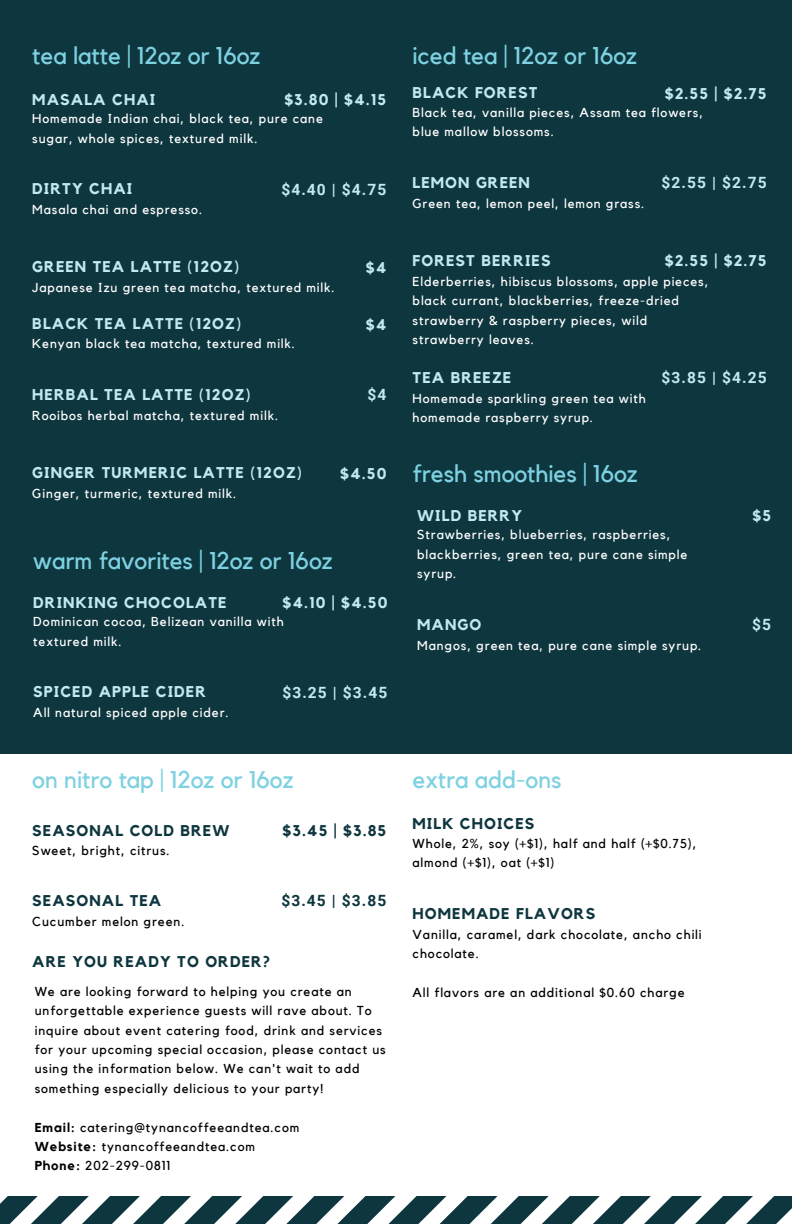
<style>
.page{position:relative;width:792px;height:1224px;background:#fff}
.page>*{position:absolute;margin:0;border:0;box-sizing:border-box;transform-origin:0 0}
.t1{font:24.2px "Kollektif";color:#7dd1e1}
.t2{font:700 15.5px "Kollektif";letter-spacing:.07em;color:#c1e9f1}
.t3{font:700 15.5px "Kollektif";letter-spacing:.07em;color:#0e363e}
.t4{font:700 15.5px "Roboto";letter-spacing:.07em;color:#c1e9f1}
.t5{font:700 15.5px "Roboto";color:#0e363e}
.t6{font:12.9px/19.4px "Kollektif";letter-spacing:.07em;color:#fff}
.t7{font:12.9px/19.4px "Kollektif";letter-spacing:.07em;color:#000}
.s1{font-weight:700}
</style>
<div class="page">
<div style="left:0;top:0;width:792px;height:754px;background:#0e363e"></div>
<svg style="left:0;top:1197px;width:792px;height:27px"></svg>
<h1 class="t1" style="left:32px;top:45px;width:230px">tea latte | 12oz or 16oz</h1>
<p class="t2" style="left:32px;top:92px;width:125px">MASALA CHAI</p>
<p class="t2" style="left:284px;top:93px;width:104px">$3.80 | $4.15</p>
<p class="t6" style="left:32px;top:110px;width:292px">Homemade Indian chai, black tea, pure cane sugar, whole spices, textured milk.</p>
<p class="t2" style="left:32px;top:182px;width:102px">DIRTY CHAI</p>
<p class="t6" style="left:32px;top:201px;width:171px">Masala chai and espresso.</p>
<p class="t2" style="left:32px;top:260px;width:208px">GREEN TEA LATTE (12OZ)</p>
<p class="t4" style="left:281px;top:180px;width:106px">$4.40 | $4.75</p>
<p class="t2" style="left:366px;top:260px;width:22px">$4</p>
<p class="t6" style="left:32px;top:279px;width:304px">Japanese Izu green tea matcha, textured milk.</p>
<p class="t2" style="left:32px;top:317px;width:210px">BLACK TEA LATTE (12OZ)</p>
<p class="t2" style="left:366px;top:317px;width:22px">$4</p>
<p class="t6" style="left:32px;top:334px;width:264px">Kenyan black tea matcha, textured milk.</p>
<p class="t2" style="left:32px;top:387px;width:220px">HERBAL TEA LATTE (12OZ)</p>
<p class="t6" style="left:32px;top:406px;width:247px">Rooibos herbal matcha, textured milk.</p>
<p class="t2" style="left:32px;top:466px;width:271px">GINGER TURMERIC LATTE (12OZ)</p>
<p class="t6" style="left:32px;top:485px;width:205px">Ginger, turmeric, textured milk.</p>
<p class="t4" style="left:367px;top:386px;width:20px">$4</p>
<p class="t2" style="left:340px;top:466px;width:48px">$4.50</p>
<h1 class="t1" style="left:33px;top:549px;width:301px">warm favorites | 12oz or 16oz</h1>
<p class="t2" style="left:33px;top:595px;width:195px">DRINKING CHOCOLATE</p>
<p class="t2" style="left:282px;top:595px;width:106px">$4.10 | $4.50</p>
<p class="t6" style="left:33px;top:612px;width:252px">Dominican cocoa, Belizean vanilla with textured milk.</p>
<p class="t2" style="left:33px;top:685px;width:174px">SPICED APPLE CIDER</p>
<p class="t6" style="left:33px;top:703px;width:197px">All natural spiced apple cider.</p>
<p class="t4" style="left:282px;top:683px;width:106px">$3.25 | $3.45</p>
<h1 class="t1" style="left:32px;top:768px;width:263px">on nitro tap | 12oz or 16oz</h1>
<p class="t3" style="left:32px;top:823px;width:199px">SEASONAL COLD BREW</p>
<p class="t7" style="left:32px;top:841px;width:139px">Sweet, bright, citrus.</p>
<p class="t3" style="left:283px;top:824px;width:105px">$3.45 | $3.85</p>
<p class="t3" style="left:32px;top:894px;width:131px">SEASONAL TEA</p>
<p class="t7" style="left:32px;top:912px;width:154px">Cucumber melon green.</p>
<p class="t3" style="left:32px;top:955px;width:240px">ARE YOU READY TO ORDER?</p>
<p class="t5" style="left:281px;top:892px;width:106px">$3.45 | $3.85</p>
<p class="t7" style="left:35px;top:982px;width:353px">We are looking forward to helping you create an unforgettable experience guests will rave about. To inquire about event catering food, drink and services for your upcoming special occasion, please contact us using the information below. We can't wait to add something especially delicious to your party!</p>
<p class="t7" style="left:35px;top:1118px;width:266px"><span class="s1">Email:</span> catering@tynancoffeeandtea.com<br><span class="s1">Website:</span> tynancoffeeandtea.com<br><span class="s1">Phone:</span> 202-299-0811</p>
<h1 class="t1" style="left:413px;top:45px;width:226px">iced tea | 12oz or 16oz</h1>
<p class="t2" style="left:413px;top:86px;width:126px">BLACK FOREST</p>
<p class="t2" style="left:665px;top:86px;width:103px">$2.55 | $2.75</p>
<p class="t6" style="left:413px;top:103px;width:292px">Black tea, vanilla pieces, Assam tea flowers, blue mallow blossoms.</p>
<p class="t2" style="left:413px;top:175px;width:119px">LEMON GREEN</p>
<p class="t6" style="left:413px;top:194px;width:233px">Green tea, lemon peel, lemon grass.</p>
<p class="t2" style="left:413px;top:253px;width:140px">FOREST BERRIES</p>
<p class="t4" style="left:662px;top:174px;width:106px">$2.55 | $2.75</p>
<p class="t2" style="left:665px;top:254px;width:103px">$2.55 | $2.75</p>
<p class="t6" style="left:413px;top:272px;width:297px">Elderberries, hibiscus blossoms, apple pieces, black currant, blackberries, freeze-dried strawberry &amp; raspberry pieces, wild strawberry leaves.</p>
<p class="t2" style="left:413px;top:371px;width:100px">TEA BREEZE</p>
<p class="t4" style="left:662px;top:369px;width:106px">$3.85 | $4.25</p>
<p class="t6" style="left:413px;top:389px;width:235px">Homemade sparkling green tea with homemade raspberry syrup.</p>
<h1 class="t1" style="left:413px;top:463px;width:227px">fresh smoothies | 16oz</h1>
<p class="t2" style="left:417px;top:508px;width:107px">WILD BERRY</p>
<p class="t2" style="left:753px;top:509px;width:20px">$5</p>
<p class="t6" style="left:417px;top:526px;width:272px">Strawberries, blueberries, raspberries, blackberries, green tea, pure cane simple syrup.</p>
<p class="t2" style="left:417px;top:617px;width:66px">MANGO</p>
<p class="t6" style="left:417px;top:636px;width:286px">Mangos, green tea, pure cane simple syrup.</p>
<h1 class="t1" style="left:413px;top:768px;width:151px">extra add-ons</h1>
<p class="t3" style="left:413px;top:817px;width:123px">MILK CHOICES</p>
<p class="t7" style="left:413px;top:834px;width:286px">Whole, 2%, soy (+$1), half and half (+$0.75), almond (+$1), oat (+$1)</p>
<p class="t3" style="left:413px;top:906px;width:184px">HOMEMADE FLAVORS</p>
<p class="t7" style="left:413px;top:925px;width:291px">Vanilla, caramel, dark chocolate, ancho chili chocolate.</p>
<p class="t7" style="left:413px;top:983px;width:274px">All flavors are an additional $0.60 charge</p>
<p class="t4" style="left:752px;top:616px;width:20px">$5</p>
</div>
